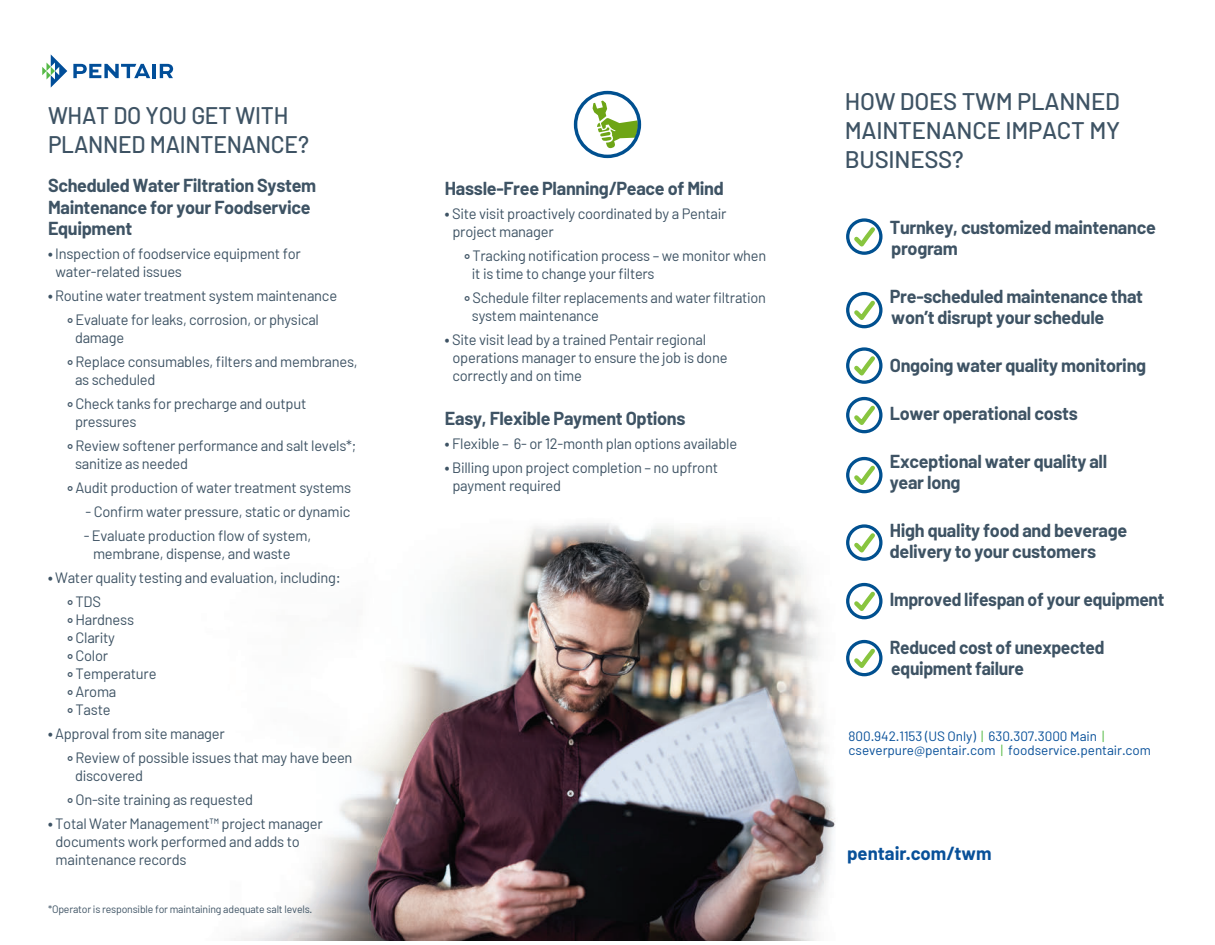
<style>
.page{position:relative;width:1215px;height:945px;background:#fff}
.page>*{position:absolute;margin:0;border:0;box-sizing:border-box;transform-origin:0 0}
.t1{font:500 24px/28.8px "Barlow";letter-spacing:-.01em;color:#3e5364;text-align:justify}
.t2{font:500 24px/28.8px "Barlow";letter-spacing:-.01em;color:#3e5364;scale:.95 1}
.t3{font:700 18.6px "Barlow";color:#085099}
.t4{font:700 18.3px/21px "Barlow";letter-spacing:-.015em;color:#3e5364}
.t5{font:700 18.3px/21px "Barlow";letter-spacing:-.015em;color:#3e5364;scale:.95 1}
.t6{font:15px/18px "Barlow";letter-spacing:-.015em;color:#3e5364}
.t7{font:13.5px/13.5px "Barlow";letter-spacing:-.005em;color:#085099}
.t8{font:10.65px "Barlow";letter-spacing:-.015em;color:#3e5364}
.s1{font-weight:700}
.s2{font-weight:600}
.s3{color:#57ba48}
</style>
<div class="page">
<img style="left:234px;top:523px;width:601px;height:418px">
<svg style="left:846px;top:218px;width:37px;height:37px"></svg>
<svg style="left:846px;top:291px;width:37px;height:38px"></svg>
<svg style="left:846px;top:347px;width:37px;height:37px"></svg>
<svg style="left:846px;top:396px;width:37px;height:38px"></svg>
<svg style="left:846px;top:456px;width:37px;height:38px"></svg>
<svg style="left:846px;top:524px;width:37px;height:37px"></svg>
<svg style="left:846px;top:582px;width:37px;height:38px"></svg>
<svg style="left:846px;top:639px;width:37px;height:38px"></svg>
<svg style="left:574px;top:91px;width:67px;height:67px"></svg>
<svg style="left:42px;top:54px;width:25px;height:34px"></svg>
<svg style="left:73px;top:64px;width:77px;height:14px"></svg>
<hr style="left:153px;top:64px;width:3px;height:14px;background:#014e99">
<svg style="left:160px;top:64px;width:13px;height:14px"></svg>
<h1 class="t2" style="left:48px;top:100px;width:276px">WHAT DO YOU GET WITH<br>PLANNED MAINTENANCE?</h1>
<p class="t4" style="left:48px;top:174px;width:270px;line-height:21.6px">Scheduled Water Filtration System<br>Maintenance for your Foodservice<br>Equipment</p>
<p class="t6" style="left:56px;top:244px;width:247px;text-indent:-7px"><span class="s1">•</span> Inspection of foodservice equipment for water-related issues</p>
<p class="t6" style="left:48px;top:283px;width:291px;line-height:24px;text-align:center"><span class="s1">•</span> Routine water treatment system maintenance <span class="s2">°</span> Evaluate for leaks, corrosion, or physical</p>
<p class="t6" style="left:68px;top:325px;width:292px;line-height:24px;text-indent:8px">damage<br><span class="s2">°</span> Replace consumables, filters and membranes,</p>
<p class="t6" style="left:68px;top:367px;width:240px;line-height:24px;text-indent:7px">as scheduled<br><span class="s2">°</span> Check tanks for precharge and output</p>
<p class="t6" style="left:68px;top:409px;width:290px;line-height:24px;text-indent:7px">pressures<br><span class="s2">°</span> Review softener performance and salt levels*;</p>
<p class="t6" style="left:68px;top:451px;width:285px;line-height:24px;text-indent:7px">sanitize as needed<br><span class="s2">°</span> Audit production of water treatment systems</p>
<p class="t6" style="left:86px;top:502px;width:266px">- Confirm water pressure, static or dynamic</p>
<p class="t6" style="left:93px;top:526px;width:220px;text-indent:-9px">- Evaluate production flow of system, membrane, dispense, and waste</p>
<p class="t6" style="left:68px;top:565px;width:275px;line-height:24px;text-indent:-20px"><span class="s1">•</span> Water quality testing and evaluation, including: <span class="s2">°</span> TDS</p>
<p class="t6" style="left:68px;top:610px;width:91px"><span class="s2">°</span> Hardness<br><span class="s2">°</span> Clarity<br><span class="s2">°</span> Color<br><span class="s2">°</span> Temperature <span class="s2">°</span> Aroma<br><span class="s2">°</span> Taste</p>
<p class="t6" style="left:68px;top:721px;width:287px;line-height:24px;text-indent:-20px"><span class="s1">•</span> Approval from site manager<br><span class="s2">°</span> Review of possible issues that may have been</p>
<p class="t6" style="left:68px;top:763px;width:187px;line-height:24px;text-indent:7px">discovered<br><span class="s2">°</span> On-site training as requested</p>
<p class="t6" style="left:56px;top:814px;width:269px;text-indent:-7px"><span class="s1">•</span> Total Water Management™ project manager documents work performed and adds to maintenance records</p>
<p class="t8" style="left:48px;top:903px;width:266px">*Operator is responsible for maintaining adequate salt levels.</p>
<p class="t4" style="left:445px;top:178px;width:280px">Hassle-Free Planning/Peace of Mind</p>
<p class="t6" style="left:452px;top:205px;width:276px;text-indent:-7px"><span class="s1">•</span> Site visit proactively coordinated by a Pentair project manager</p>
<p class="t6" style="left:472px;top:247px;width:296px;text-indent:-8px"><span class="s2">°</span> Tracking notification process – we monitor when it is time to change your filters</p>
<p class="t6" style="left:472px;top:289px;width:296px;text-indent:-8px"><span class="s2">°</span> Schedule filter replacements and water filtration system maintenance</p>
<p class="t6" style="left:452px;top:331px;width:277px;text-indent:-7px"><span class="s1">•</span> Site visit lead by a trained Pentair regional operations manager to ensure the job is done correctly and on time</p>
<p class="t4" style="left:445px;top:407px;width:242px">Easy, Flexible Payment Options</p>
<p class="t6" style="left:445px;top:434px;width:294px"><span class="s1">•</span> Flexible – 6- or 12-month plan options available</p>
<p class="t6" style="left:452px;top:458px;width:267px;text-indent:-7px"><span class="s1">•</span> Billing upon project completion – no upfront payment required</p>
<h1 class="t1" style="left:845px;top:87px;width:277px">HOW DOES TWM PLANNED MAINTENANCE IMPACT MY BUSINESS?</h1>
<p class="t4" style="left:890px;top:216px;width:268px">Turnkey, customized maintenance program</p>
<p class="t4" style="left:890px;top:285px;width:255px">Pre-scheduled maintenance that won’t disrupt your schedule</p>
<p class="t4" style="left:890px;top:354px;width:258px">Ongoing water quality monitoring</p>
<p class="t4" style="left:890px;top:402px;width:189px">Lower operational costs</p>
<p class="t4" style="left:890px;top:450px;width:219px">Exceptional water quality all year long</p>
<p class="t4" style="left:890px;top:519px;width:239px">High quality food and beverage delivery to your customers</p>
<p class="t5" style="left:890px;top:588px;width:291px">Improved lifespan of your equipment</p>
<p class="t5" style="left:890px;top:636px;width:228px">Reduced cost of unexpected equipment failure</p>
<p class="t7" style="left:849px;top:729px;width:304px">800.942.1153 (US Only) <span class="s3">|</span> 630.307.3000 Main <span class="s3">| </span>cseverpure@pentair.com <span class="s3">|</span> foodservice.pentair.com</p>
<p class="t3" style="left:847px;top:841px;width:146px">pentair.com/twm</p>
</div>
